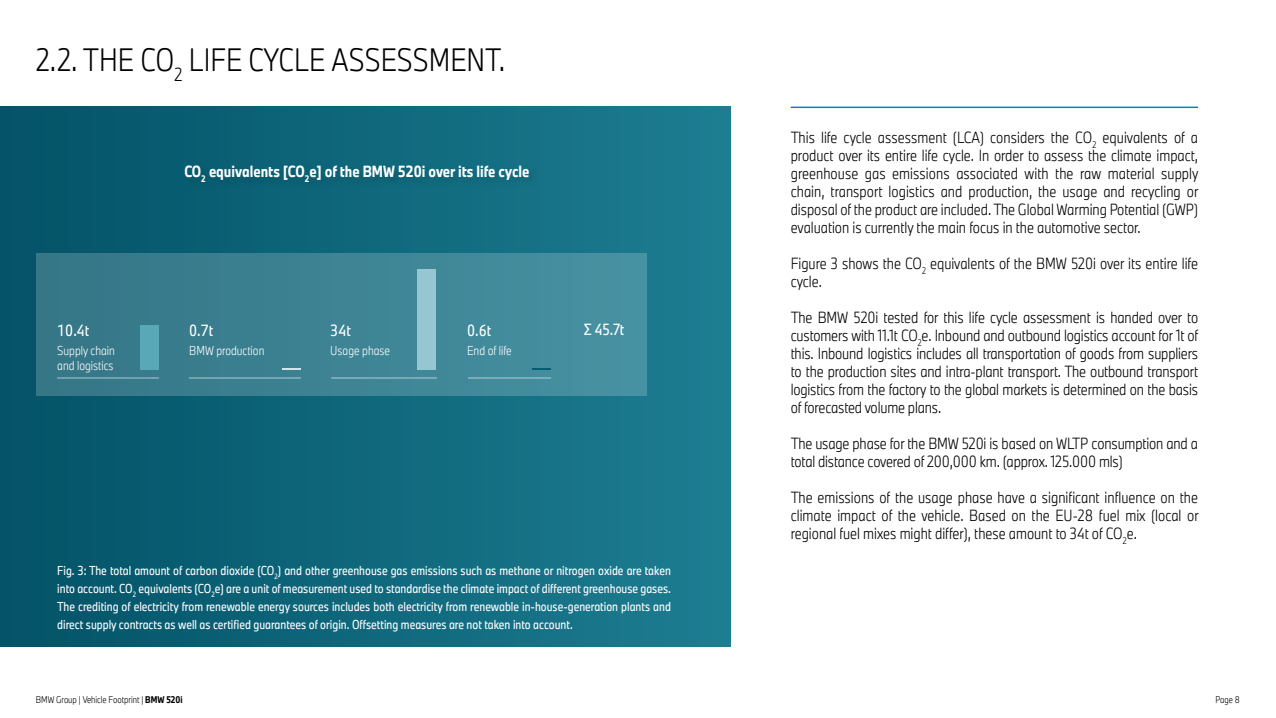
<style>
.page{position:relative;width:1276px;height:718px;background:#fff}
.page>*{position:absolute;margin:0;border:0;box-sizing:border-box;transform-origin:0 0}
.t1{font:300 30px "BMW Group TN Condensed Pro";color:#000}
.t2{font:300 15px/18px "BMW Group TN Condensed Pro";letter-spacing:-.01em;color:#000;text-align:justify}
.t3{font:700 15px "BMW Group TN Condensed";color:#fff}
.t4{font:15px "BMW Group TN Condensed";color:#fff}
.t5{font:15px "BMW Group TN Condensed Pro";color:#fff}
.t6{font:12px/18px "BMW Group TN Condensed Pro";color:#fff;text-align:justify}
.t7{font:300 12px/14.4px "BMW Group TN Condensed";color:#fff}
.t8{font:300 9px "BMW Group TN Condensed Pro";color:#000}
.s1{font-weight:700}
</style>
<div class="page">
<div style="left:0;top:106px;width:731px;height:541px;background:linear-gradient(to right,#035267,#1d7d92)"></div>
<hr style="left:790px;top:106px;width:408px;height:2px;background:#0083c6">
<div style="left:36px;top:253px;width:611px;height:143px;background:linear-gradient(to right,#357586,#4792a2)"></div>
<svg style="left:532px;top:368px;width:19px;height:2px"></svg>
<div style="left:417px;top:269px;width:19px;height:101px;background:#94c7d1"></div>
<svg style="left:282px;top:367px;width:18px;height:2px"></svg>
<div style="left:140px;top:325px;width:19px;height:44px;background:#59a8b8"></div>
<hr style="left:58px;top:377px;width:101px;height:1px;background:#fff">
<hr style="left:189px;top:377px;width:111px;height:1px;background:#fff">
<hr style="left:332px;top:377px;width:104px;height:1px;background:#fff">
<hr style="left:468px;top:377px;width:83px;height:1px;background:#fff">
<div style="left:182px;top:161px;width:359px;height:33px;background:#0f6478"></div>
<h1 class="t1" style="left:36px;top:38px;width:470px">2.2. THE CO<sub>2</sub> LIFE CYCLE ASSESSMENT.</h1>
<p class="t4" style="left:57px;top:320px;width:34px">10.4t</p>
<p class="t7" style="left:57px;top:343px;width:59px">Supply chain and logistics</p>
<p class="t3" style="left:184px;top:160px;width:346px">CO<sub>2</sub> equivalents [CO<sub>2</sub>e] of the BMW 520i over its life cycle</p>
<p class="t4" style="left:189px;top:320px;width:26px">0.7t</p>
<p class="t7" style="left:189px;top:343px;width:77px">BMW production</p>
<p class="t4" style="left:330px;top:320px;width:22px">34t</p>
<p class="t7" style="left:330px;top:343px;width:61px">Usage phase</p>
<p class="t4" style="left:467px;top:320px;width:26px">0.6t</p>
<p class="t7" style="left:467px;top:343px;width:46px">End of life</p>
<p class="t5" style="left:584px;top:318px;width:42px">Σ 45.7t</p>
<p class="t6" style="left:57px;top:561px;width:615px">Fig. 3: The total amount of carbon dioxide (CO<sub>2</sub>) and other greenhouse gas emissions such as methane or nitrogen oxide are taken into account. CO<sub>2</sub> equivalents (CO<sub>2</sub>e) are a unit of measurement used to standardise the climate impact of different greenhouse gases.<br>The crediting of electricity from renewable energy sources includes both electricity from renewable in-house-generation plants and direct supply contracts as well as certified guarantees of origin. Offsetting measures are not taken into account.</p>
<p class="t2" style="left:790px;top:127px;width:409px">This life cycle assessment (LCA) considers the CO<sub>2</sub> equivalents of a product over its entire life cycle. In order to assess the climate impact, greenhouse gas emissions associated with the raw material supply chain, transport logistics and production, the usage and recycling or disposal of the product are included. The Global Warming Potential (GWP) evaluation is currently the main focus in the automotive sector.</p>
<p class="t2" style="left:790px;top:253px;width:409px">Figure 3 shows the CO<sub>2</sub> equivalents of the BMW 520i over its entire life cycle.</p>
<p class="t2" style="left:790px;top:307px;width:409px">The BMW 520i tested for this life cycle assessment is handed over to customers with 11.1t CO<sub>2</sub>e. Inbound and outbound logistics account for 1t of this. Inbound logistics includes all transportation of goods from suppliers to the production sites and intra-plant transport. The outbound transport logistics from the factory to the global markets is determined on the basis of forecasted volume plans.</p>
<p class="t2" style="left:790px;top:433px;width:409px">The usage phase for the BMW 520i is based on WLTP consumption and a total distance covered of 200,000 km. (approx. 125.000 mls)</p>
<p class="t2" style="left:790px;top:487px;width:409px">The emissions of the usage phase have a significant influence on the climate impact of the vehicle. Based on the EU-28 fuel mix (local or regional fuel mixes might differ), these amount to 34t of CO<sub>2</sub>e.</p>
<p class="t8" style="left:36px;top:693px;width:148px">BMW Group | Vehicle Footprint | <span class="s1">BMW 520i</span></p>
<p class="t8" style="left:1215px;top:693px;width:26px">Page 8</p>
</div>
